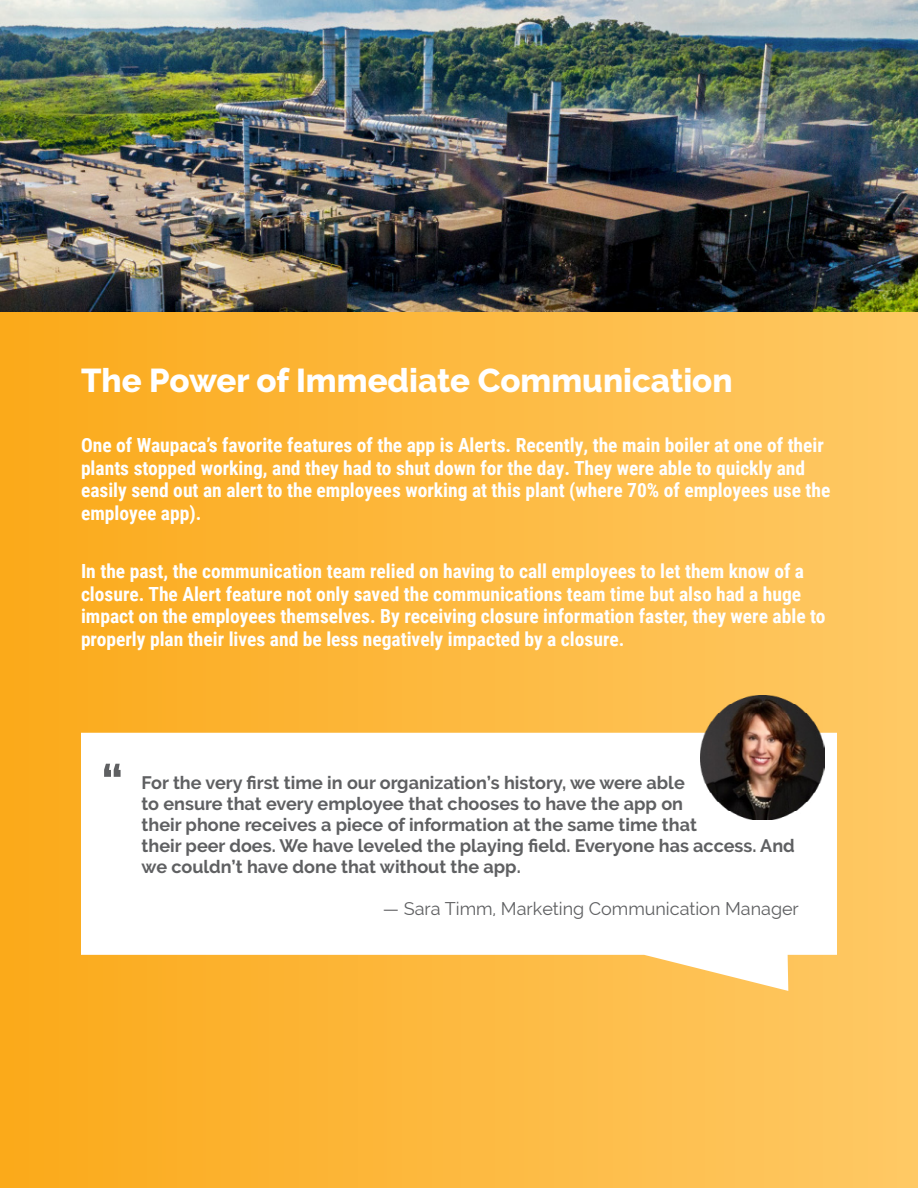
<style>
.page{position:relative;width:918px;height:1188px;background:#fff}
.page>*{position:absolute;margin:0;border:0;box-sizing:border-box;transform-origin:0 0}
.t1{font:700 51px "Raleway";color:#5f6062}
.t2{font:800 33px "Raleway";color:#fff}
.t3{font:700 19.5px/22.5px "Roboto Condensed";color:#fff}
.t4{font:700 18px/21px "Raleway";color:#5f6062}
.t5{font:18px "Raleway";color:#5f6062}
</style>
<div class="page">
<div style="left:0;top:0;width:918px;height:1188px;background:linear-gradient(to right,#fbaa1a,#ffc965)"></div>
<svg style="left:81px;top:733px;width:756px;height:258px"></svg>
<img style="left:0;top:0;width:918px;height:312px">
<img style="left:701px;top:696px;width:124px;height:124px">
<h2 class="t2" style="left:81px;top:361px;width:653px">The Power of Immediate Communication</h2>
<p class="t3" style="left:81px;top:433px;width:751px">One of Waupaca’s favorite features of the app is Alerts. Recently, the main boiler at one of their plants stopped working, and they had to shut down for the day. They were able to quickly and easily send out an alert to the employees working at this plant (where 70% of employees use the employee app).</p>
<p class="t3" style="left:81px;top:559px;width:746px">In the past, the communication team relied on having to call employees to let them know of a closure. The Alert feature not only saved the communications team time but also had a huge impact on the employees themselves. By receiving closure information faster, they were able to properly plan their lives and be less negatively impacted by a closure.</p>
<h1 class="t1" style="left:101px;top:754px;width:24px">“</h1>
<p class="t4" style="left:142px;top:772px;width:655px">For the very first time in our organization’s history, we were able<br>to ensure that every employee that chooses to have the app on<br>their phone receives a piece of information at the same time that<br>their peer does. We have leveled the playing field. Everyone has access. And we couldn’t have done that without the app.</p>
<p class="t5" style="left:383px;top:898px;width:418px">— Sara Timm, Marketing Communication Manager</p>
</div>
